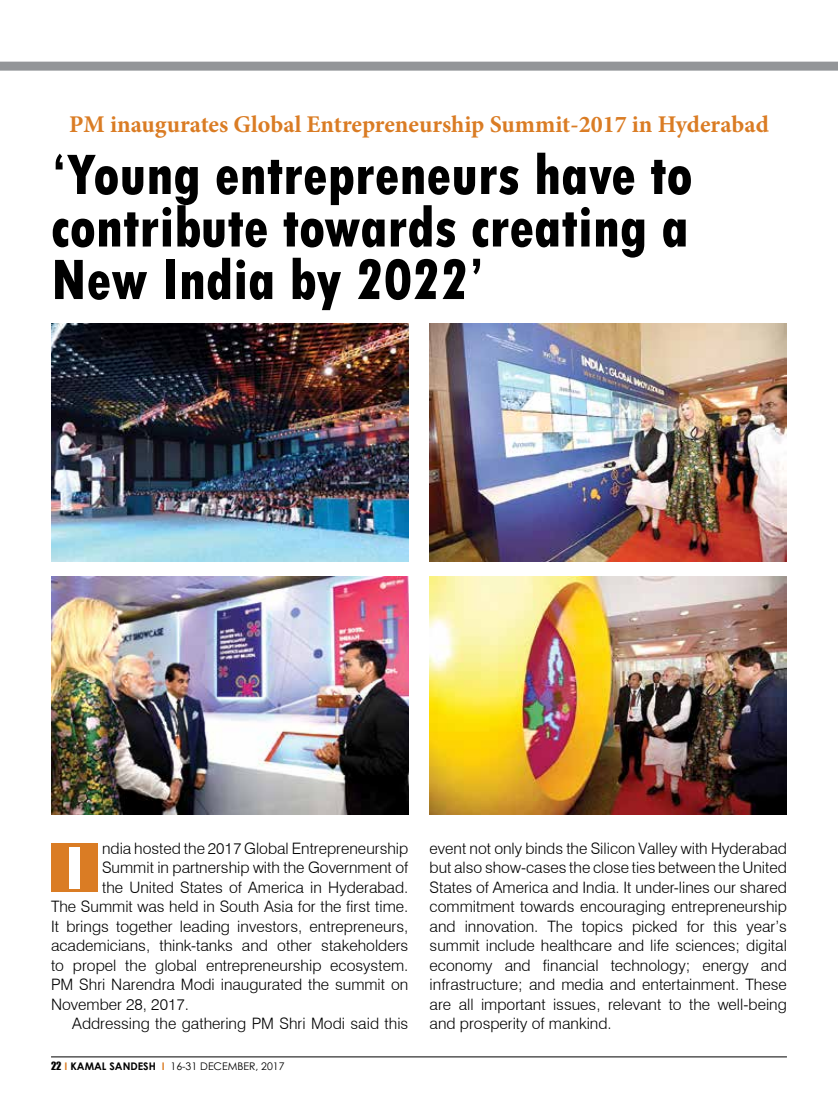
<style>
.page{position:relative;width:838px;height:1106px;background:#fff}
.page>*{position:absolute;margin:0;border:0;box-sizing:border-box;transform-origin:0 0}
.t1{font:800 condensed 60px/52.5px "Tw Cen";color:#000;text-align:justify;scale:.96 1}
.t2{font:52.5px "Impact";color:#fff}
.t3{font:700 24px "Minion Pro";color:#da7c24}
.t4{font:300 15.75px/19.5px "Swiss 721 BT";color:#000;text-align:justify}
.t5{font:10.5px "Century Gothic";color:#000}
.s1{font-family:"Impact"}
.s2{font-weight:700;color:#da7c24}
.s3{font-weight:700}
</style>
<div class="page">
<hr style="left:51px;top:1056px;width:736px;height:1px;background:#000">
<div style="left:0;top:62px;width:838px;height:9px;background:#939598"></div>
<img style="left:51px;top:323px;width:357px;height:238px">
<img style="left:51px;top:576px;width:357px;height:238px">
<img style="left:429px;top:323px;width:358px;height:238px">
<img style="left:429px;top:576px;width:358px;height:238px">
<div style="left:51px;top:843px;width:47px;height:49px;background:#da7c24"></div>
<h3 class="t3" style="left:69px;top:108px;width:701px">PM inaugurates Global Entrepreneurship Summit-2017 in Hyderabad</h3>
<h1 class="t1" style="left:51px;top:148px;width:669px">‘Young entrepreneurs have to contribute towards creating a New India by 2022’</h1>
<p class="t4" style="left:102px;top:838px;width:308px">ndia hosted the 2017 Global Entrepreneurship</p>
<p class="t4" style="left:102px;top:858px;width:308px">Summit in partnership with the Government of</p>
<p class="t4" style="left:102px;top:877px;width:308px">the United States of America in Hyderabad.</p>
<p class="t4" style="left:51px;top:897px;width:359px">The Summit was held in South Asia for the first time.</p>
<p class="t4" style="left:51px;top:916px;width:359px">It brings together leading investors, entrepreneurs,</p>
<p class="t4" style="left:51px;top:936px;width:359px">academicians, think-tanks and other stakeholders</p>
<p class="t4" style="left:51px;top:955px;width:359px">to propel the global entrepreneurship ecosystem.</p>
<p class="t4" style="left:51px;top:975px;width:359px">PM Shri Narendra Modi inaugurated the summit on</p>
<p class="t4" style="left:51px;top:994px;width:139px">November 28, 2017.</p>
<p class="t4" style="left:72px;top:1014px;width:337px">Addressing the gathering PM Shri Modi said this</p>
<h2 class="t2" style="left:67px;top:827px;width:12px">I</h2>
<p class="t5" style="left:51px;top:1058px;width:235px"><span class="s1">22</span> <span class="s2">I</span> <span class="s3">KAMAL SANDESH</span> <span class="s2">I</span> 16-31 DECEMBER, 2017</p>
<p class="t4" style="left:429px;top:838px;width:359px">event not only binds the Silicon Valley with Hyderabad but also show-cases the close ties between the United States of America and India. It under-lines our shared commitment towards encouraging entrepreneurship and innovation. The topics picked for this year’s summit include healthcare and life sciences; digital economy and financial technology; energy and infrastructure; and media and entertainment. These are all important issues, relevant to the well-being and prosperity of mankind.</p>
</div>
